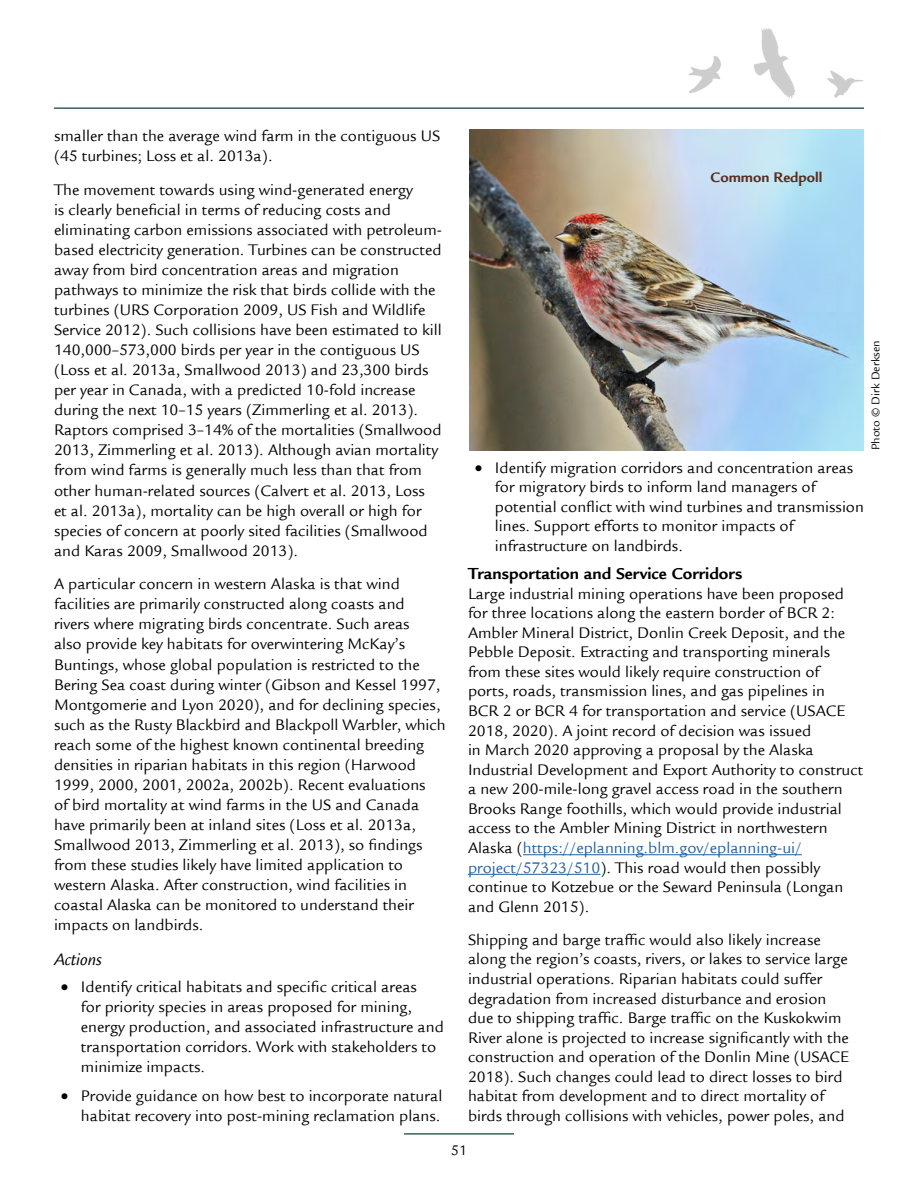
<style>
.page{position:relative;width:918px;height:1188px;background:#fff}
.page>*{position:absolute;margin:0;border:0;box-sizing:border-box;transform-origin:0 0}
.t1{font:italic 18px "Legacy Sans LT";color:#000}
.t2{font:700 17.25px "Legacy Sans LT";color:#000}
.t3{font:16.5px/20.1px "Legacy Sans LT";color:#000}
.t4{font:700 15px "Legacy Sans LT";color:#542e20}
.t5{font:15px "Legacy Sans LT";color:#000}
.t6{font:12px "Legacy Sans LT";color:#000}
.s1{color:#215e9e}
</style>
<div class="page">
<img style="left:688px;top:56px;width:33px;height:37px">
<img style="left:827px;top:70px;width:37px;height:28px">
<img style="left:754px;top:28px;width:41px;height:70px">
<hr style="left:54px;top:107px;width:810px;height:2px;background:#3b6261">
<hr style="left:404px;top:1133px;width:110px;height:2px;background:#3b6261">
<hr style="left:523px;top:854px;width:279px;height:1px;background:#215e9e">
<hr style="left:468px;top:874px;width:132px;height:1px;background:#215e9e">
<img style="left:469px;top:130px;width:395px;height:320px">
<p class="t3" style="left:54px;top:126px;width:388px">smaller than the average wind farm in the contiguous US (45 turbines; Loss et al. 2013a).</p>
<p class="t3" style="left:54px;top:180px;width:360px">The movement towards using wind-generated energy</p>
<p class="t3" style="left:54px;top:200px;width:338px">is clearly beneficial in terms of reducing costs and</p>
<p class="t3" style="left:54px;top:220px;width:390px">eliminating carbon emissions associated with petroleum&shy;based electricity generation. Turbines can be constructed away from bird concentration areas and migration pathways to minimize the risk that birds collide with the turbines (URS Corporation 2009, US Fish and Wildlife Service 2012). Such collisions have been estimated to kill 140,000–573,000 birds per year in the contiguous US (Loss et al. 2013a, Smallwood 2013) and 23,300 birds per year in Canada, with a predicted 10-fold increase during the next 10–15 years (Zimmerling et al. 2013).<br>Raptors comprised 3–14% of the mortalities (Smallwood 2013, Zimmerling et al. 2013). Although avian mortality from wind farms is generally much less than that from other human-related sources (Calvert et al. 2013, Loss<br>et al. 2013a), mortality can be high overall or high for species of concern at poorly sited facilities (Smallwood and Karas 2009, Smallwood 2013).</p>
<p class="t3" style="left:54px;top:574px;width:393px">A particular concern in western Alaska is that wind facilities are primarily constructed along coasts and<br>rivers where migrating birds concentrate. Such areas<br>also provide key habitats for overwintering McKay’s Buntings, whose global population is restricted to the Bering Sea coast during winter (Gibson and Kessel 1997, Montgomerie and Lyon 2020), and for declining species, such as the Rusty Blackbird and Blackpoll Warbler, which reach some of the highest known continental breeding densities in riparian habitats in this region (Harwood 1999, 2000, 2001, 2002a, 2002b). Recent evaluations<br>of bird mortality at wind farms in the US and Canada have primarily been at inland sites (Loss et al. 2013a,</p>
<p class="t3" style="left:54px;top:835px;width:370px">Smallwood 2013, Zimmerling et al. 2013), so findings</p>
<p class="t3" style="left:54px;top:855px;width:361px">from these studies likely have limited application to western Alaska. After construction, wind facilities in coastal Alaska can be monitored to understand their impacts on landbirds.</p>
<p class="t1" style="left:54px;top:950px;width:49px">Actions</p>
<p class="t3" style="left:61px;top:977px;width:358px">• Identify critical habitats and specific critical areas</p>
<p class="t3" style="left:81px;top:997px;width:364px">for priority species in areas proposed for mining, energy production, and associated infrastructure and transportation corridors. Work with stakeholders to minimize impacts.</p>
<p class="t3" style="left:61px;top:1086px;width:383px;text-align:right">• Provide guidance on how best to incorporate natural habitat recovery into post-mining reclamation plans.</p>
<p class="t4" style="left:711px;top:169px;width:113px">Common Redpoll</p>
<p class="t3" style="left:495px;top:458px;width:360px;line-height:19.5px;text-indent:-20px">• Identify migration corridors and concentration areas for migratory birds to inform land managers of</p>
<p class="t3" style="left:495px;top:497px;width:371px">potential conflict with wind turbines and transmission</p>
<p class="t3" style="left:495px;top:516px;width:300px">lines. Support efforts to monitor impacts of</p>
<p class="t3" style="left:495px;top:536px;width:189px">infrastructure on landbirds.</p>
<p class="t2" style="left:468px;top:564px;width:276px">Transportation and Service Corridors</p>
<p class="t3" style="left:468px;top:584px;width:397px;line-height:19.5px">Large industrial mining operations have been proposed for three locations along the eastern border of BCR 2:<br>Ambler Mineral District, Donlin Creek Deposit, and the Pebble Deposit. Extracting and transporting minerals from these sites would likely require construction of ports, roads, transmission lines, and gas pipelines in<br>BCR 2 or BCR 4 for transportation and service (USACE 2018, 2020). A joint record of decision was issued<br>in March 2020 approving a proposal by the Alaska Industrial Development and Export Authority to construct a new 200-mile-long gravel access road in the southern Brooks Range foothills, which would provide industrial access to the Ambler Mining District in northwestern Alaska (<span class="s1">https://eplanning.blm.gov/eplanning-ui/ project/57323/510</span>). This road would then possibly continue to Kotzebue or the Seward Peninsula (Longan and Glenn 2015).</p>
<p class="t3" style="left:468px;top:930px;width:354px">Shipping and barge traffic would also likely increase</p>
<p class="t3" style="left:468px;top:950px;width:381px;line-height:19.5px">along the region’s coasts, rivers, or lakes to service large industrial operations. Riparian habitats could suffer degradation from increased disturbance and erosion</p>
<p class="t3" style="left:468px;top:1008px;width:382px;line-height:19.5px">due to shipping traffic. Barge traffic on the Kuskokwim<br>River alone is projected to increase significantly with the</p>
<p class="t3" style="left:468px;top:1047px;width:383px;line-height:19.5px">construction and operation of the Donlin Mine (USACE 2018). Such changes could lead to direct losses to bird habitat from development and to direct mortality of birds through collisions with vehicles, power poles, and</p>
<p class="t5" style="left:451px;top:1142px;width:18px">51</p>
<p class="t6" style="left:869px;top:450px;width:111px;rotate:-90deg">Photo © Dirk Derksen</p>
</div>
